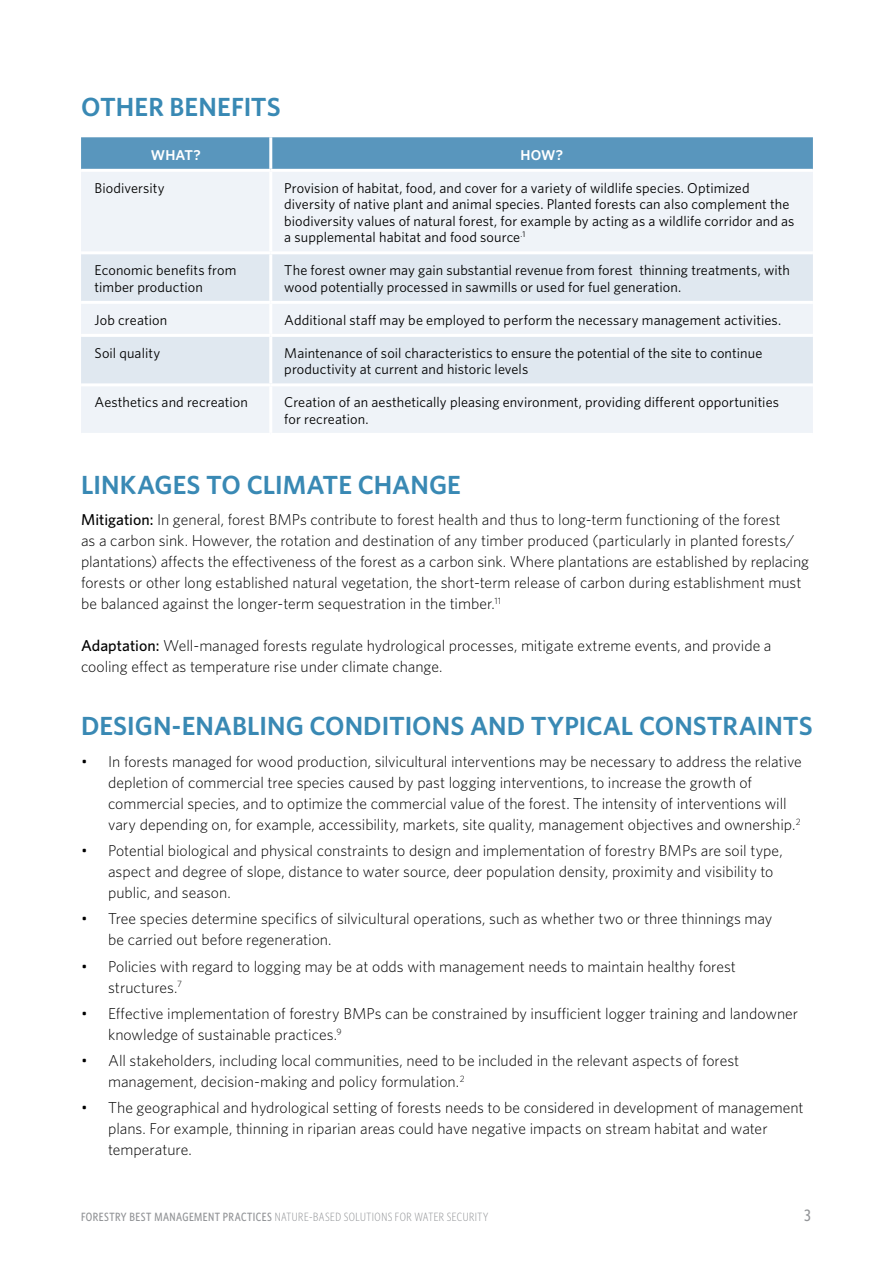
<style>
.page{position:relative;width:894px;height:1263px;background:#fff}
.page>*{position:absolute;margin:0;border:0;box-sizing:border-box;transform-origin:0 0}
.t1{font:600 26.25px "Whitney";color:#3989b4}
.t2{font:500 16.5px "Whitney Condensed";color:#939598}
.t3{font:300 15.75px/21px "Whitney";color:#000}
.t4{font:14.25px/16.5px "Whitney";letter-spacing:.005em;color:#000}
.t5{font:600 14.25px "Whitney";letter-spacing:.01em;color:#fff}
.t6{font:300 12px "Whitney Condensed";letter-spacing:.04em;color:#939598}
.s1{font-weight:500}
</style>
<div class="page">
<div style="left:81px;top:137px;width:731px;height:32px;background:#5996bd"></div>
<div style="left:81px;top:172px;width:731px;height:261px;background:#eff3f8"></div>
<svg style="left:81px;top:254px;width:731px;height:129px;fill:#e0e8f0"></svg>
<hr style="left:269px;top:137px;width:3px;height:32px;background:#fff">
<hr style="left:269px;top:172px;width:3px;height:79px;background:#fff">
<hr style="left:81px;top:251px;width:190px;height:3px;background:#fff">
<hr style="left:271px;top:251px;width:541px;height:3px;background:#fff">
<hr style="left:269px;top:254px;width:3px;height:47px;background:#fff">
<hr style="left:81px;top:301px;width:190px;height:3px;background:#fff">
<hr style="left:271px;top:301px;width:541px;height:3px;background:#fff">
<hr style="left:269px;top:304px;width:3px;height:30px;background:#fff">
<hr style="left:81px;top:334px;width:190px;height:3px;background:#fff">
<hr style="left:271px;top:334px;width:541px;height:3px;background:#fff">
<hr style="left:269px;top:337px;width:3px;height:46px;background:#fff">
<hr style="left:81px;top:383px;width:190px;height:3px;background:#fff">
<hr style="left:271px;top:383px;width:541px;height:3px;background:#fff">
<hr style="left:269px;top:386px;width:3px;height:47px;background:#fff">
<h1 class="t1" style="left:81px;top:89px;width:201px">OTHER BENEFITS</h1>
<p class="t5" style="left:151px;top:145px;width:51px">WHAT?</p>
<p class="t5" style="left:520px;top:145px;width:44px">HOW?</p>
<p class="t4" style="left:95px;top:179px;width:72px">Biodiversity</p>
<p class="t4" style="left:284px;top:179px;width:511px">Provision of habitat, food, and cover for a variety of wildlife species. Optimized diversity of native plant and animal species. Planted forests can also complement the biodiversity values of natural forest, for example by acting as a wildlife corridor and as a supplemental habitat and food source<sup>.1</sup></p>
<p class="t4" style="left:94px;top:261px;width:143px">Economic benefits from timber production</p>
<p class="t4" style="left:284px;top:261px;width:507px">The forest owner may gain substantial revenue from forest thinning treatments, with wood potentially processed in sawmills or used for fuel generation.</p>
<p class="t4" style="left:94px;top:311px;width:74px">Job creation</p>
<p class="t4" style="left:284px;top:311px;width:498px">Additional staff may be employed to perform the necessary management activities.</p>
<p class="t4" style="left:94px;top:344px;width:67px">Soil quality</p>
<p class="t4" style="left:284px;top:344px;width:479px">Maintenance of soil characteristics to ensure the potential of the site to continue productivity at current and historic levels</p>
<p class="t4" style="left:94px;top:393px;width:155px">Aesthetics and recreation</p>
<p class="t4" style="left:284px;top:393px;width:496px">Creation of an aesthetically pleasing environment, providing different opportunities for recreation.</p>
<h1 class="t1" style="left:81px;top:467px;width:381px">LINKAGES TO CLIMATE CHANGE</h1>
<p class="t3" style="left:81px;top:509px;width:729px"><span class="s1">Mitigation:</span> In general, forest BMPs contribute to forest health and thus to long-term functioning of the forest<br>as a carbon sink. However, the rotation and destination of any timber produced (particularly in planted forests/ plantations) affects the effectiveness of the forest as a carbon sink. Where plantations are established by replacing forests or other long established natural vegetation, the short-term release of carbon during establishment must be balanced against the longer-term sequestration in the timber.<sup>11</sup></p>
<p class="t3" style="left:81px;top:635px;width:691px"><span class="s1">Adaptation:</span> Well-managed forests regulate hydrological processes, mitigate extreme events, and provide a cooling effect as temperature rise under climate change.</p>
<h1 class="t1" style="left:81px;top:708px;width:733px">DESIGN-ENABLING CONDITIONS AND TYPICAL CONSTRAINTS</h1>
<p class="t3" style="left:108px;top:750px;width:695px;text-indent:-27px">• In forests managed for wood production, silvicultural interventions may be necessary to address the relative depletion of commercial tree species caused by past logging interventions, to increase the growth of commercial species, and to optimize the commercial value of the forest. The intensity of interventions will vary depending on, for example, accessibility, markets, site quality, management objectives and ownership.<sup>2</sup></p>
<p class="t3" style="left:108px;top:839px;width:676px;text-indent:-27px">• Potential biological and physical constraints to design and implementation of forestry BMPs are soil type, aspect and degree of slope, distance to water source, deer population density, proximity and visibility to public, and season.</p>
<p class="t3" style="left:108px;top:908px;width:665px;text-indent:-27px">• Tree species determine specifics of silvicultural operations, such as whether two or three thinnings may be carried out before regeneration.</p>
<p class="t3" style="left:108px;top:955px;width:629px;text-indent:-27px">• Policies with regard to logging may be at odds with management needs to maintain healthy forest structures.<sup>7</sup></p>
<p class="t3" style="left:108px;top:1002px;width:691px;text-indent:-27px">• Effective implementation of forestry BMPs can be constrained by insufficient logger training and landowner knowledge of sustainable practices.<sup>9</sup></p>
<p class="t3" style="left:108px;top:1049px;width:632px;text-indent:-27px">• All stakeholders, including local communities, need to be included in the relevant aspects of forest management, decision-making and policy formulation.<sup>2</sup></p>
<p class="t3" style="left:108px;top:1097px;width:696px;text-indent:-27px">• The geographical and hydrological setting of forests needs to be considered in development of management plans. For example, thinning in riparian areas could have negative impacts on stream habitat and water temperature.</p>
<p class="t6" style="left:81px;top:1210px;width:408px"><span class="s1">FORESTRY BEST MANAGEMENT PRACTICES</span> NATURE-BASED SOLUTIONS FOR WATER SECURITY</p>
<p class="t2" style="left:804px;top:1205px;width:8px">3</p>
</div>
